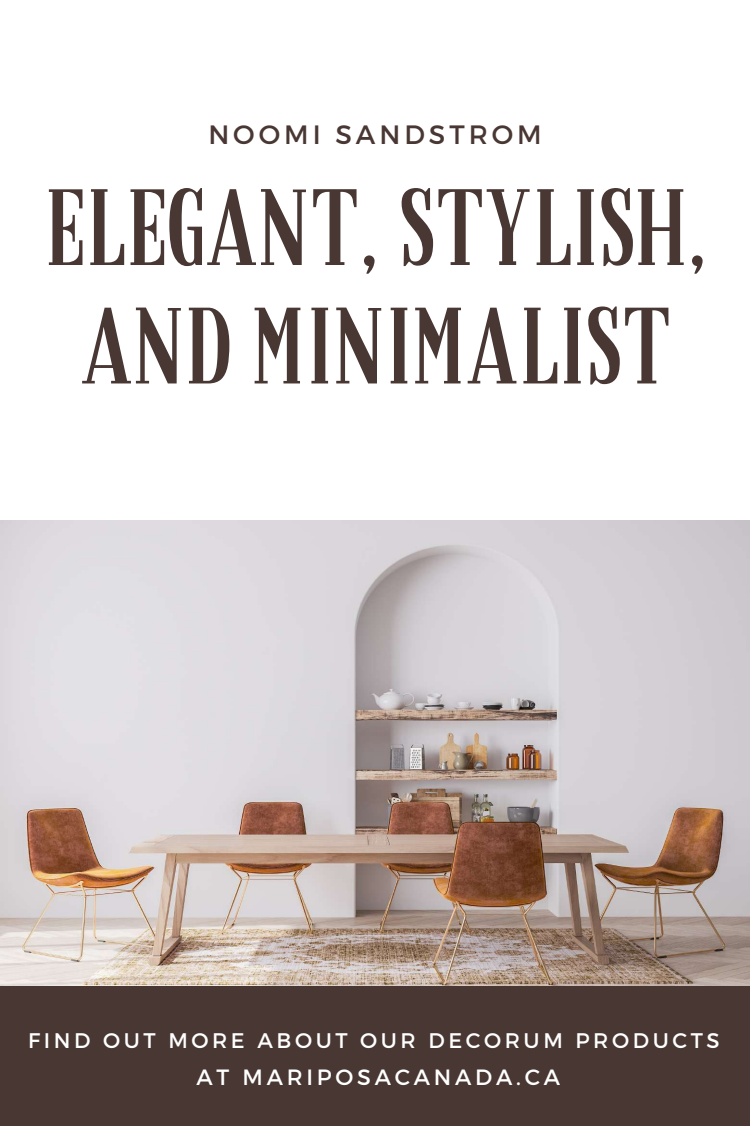
<style>
.page{position:relative;width:750px;height:1126px;background:#fff}
.page>*{position:absolute;margin:0;border:0;box-sizing:border-box;transform-origin:0 0}
.t1{font:106.1px/118.4px "Granaina limpia";color:#483732;text-align:center}
.t2{font:26.5px "Montserrat";letter-spacing:.15em;color:#483732}
.t3{font:22.1px "Montserrat";letter-spacing:.17em;color:#fff}
.t4{font:21.1px "Montserrat";letter-spacing:.17em;color:#fff}
</style>
<div class="page">
<div style="left:0;top:985px;width:750px;height:140px;background:#483732"></div>
<img style="left:0;top:520px;width:750px;height:465px">
<p class="t2" style="left:208px;top:118px;width:335px">NOOMI SANDSTROM</p>
<h1 class="t1" style="left:44px;top:179px;width:666px">ELEGANT, STYLISH,<br>AND MINIMALIST</h1>
<p class="t4" style="left:28px;top:1026px;width:693px">FIND OUT MORE ABOUT OUR DECORUM PRODUCTS</p>
<p class="t3" style="left:196px;top:1061px;width:365px">AT MARIPOSACANADA.CA</p>
</div>
